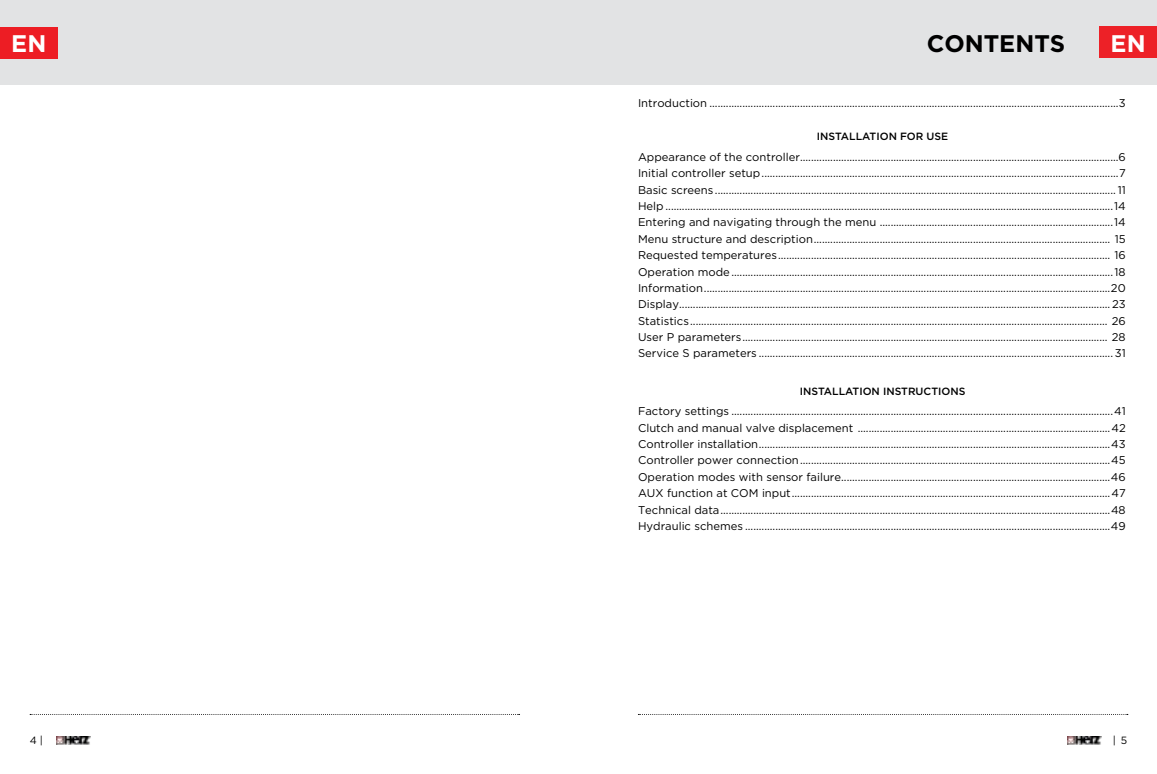
<style>
.page{position:relative;width:1157px;height:774px;background:#fff}
.page>*{position:absolute;margin:0;border:0;box-sizing:border-box;transform-origin:0 0}
.t1{font:700 24px "Gotham";color:#000}
.t2{font:700 24px "Gotham";color:#fff}
.t3{font:11.25px/16.4px "Gotham";color:#000;text-align:justify}
.t4{font:500 10.5px "Gotham";color:#000}
.t5{font:10.5px "Gotham";color:#000}
</style>
<div class="page">
<svg style="left:30px;top:714px;width:489px;height:1px"></svg>
<svg style="left:638px;top:714px;width:489px;height:1px"></svg>
<div style="left:0;top:0;width:578px;height:85px;background:#e2e3e4"></div>
<div style="left:578px;top:0;width:579px;height:85px;background:#e2e3e4"></div>
<div style="left:1099px;top:27px;width:58px;height:31px;background:#ed2127"></div>
<div style="left:0;top:27px;width:58px;height:31px;background:#ed1d24"></div>
<img style="left:1067px;top:737px;width:34px;height:7px">
<img style="left:56px;top:737px;width:35px;height:7px">
<h1 class="t2" style="left:11px;top:28px;width:37px">EN</h1>
<h1 class="t1" style="left:926px;top:28px;width:140px">CONTENTS</h1>
<h1 class="t2" style="left:1110px;top:28px;width:37px">EN</h1>
<p class="t3" style="left:638px;top:94px;width:489px">Introduction .....................................................................................................................................................3</p>
<p class="t4" style="left:817px;top:130px;width:133px">INSTALLATION FOR USE</p>
<p class="t3" style="left:638px;top:148px;width:489px">Appearance of the controller....................................................................................................................6<br>Initial controller setup..................................................................................................................................7<br>Basic screens .................................................................................................................................................. 11<br>Help ...................................................................................................................................................................14<br>Entering and navigating through the menu .....................................................................................14<br>Menu structure and description............................................................................................................ 15<br>Requested temperatures......................................................................................................................... 16<br>Operation mode...........................................................................................................................................18<br>Information....................................................................................................................................................20<br>Display............................................................................................................................................................. 23<br>Statistics........................................................................................................................................................ 26<br>User P parameters..................................................................................................................................... 28<br>Service S parameters .................................................................................................................................31</p>
<p class="t4" style="left:800px;top:384px;width:167px">INSTALLATION INSTRUCTIONS</p>
<p class="t3" style="left:638px;top:403px;width:489px">Factory settings ...........................................................................................................................................41<br>Clutch and manual valve displacement ............................................................................................42<br>Controller installation................................................................................................................................43<br>Controller power connection.................................................................................................................45<br>Operation modes with sensor failure..................................................................................................46<br>AUX function at COM input....................................................................................................................47<br>Technical data..............................................................................................................................................48<br>Hydraulic schemes .....................................................................................................................................49</p>
<p class="t5" style="left:30px;top:734px;width:15px">4 |</p>
<p class="t5" style="left:1112px;top:734px;width:16px">| 5</p>
</div>
